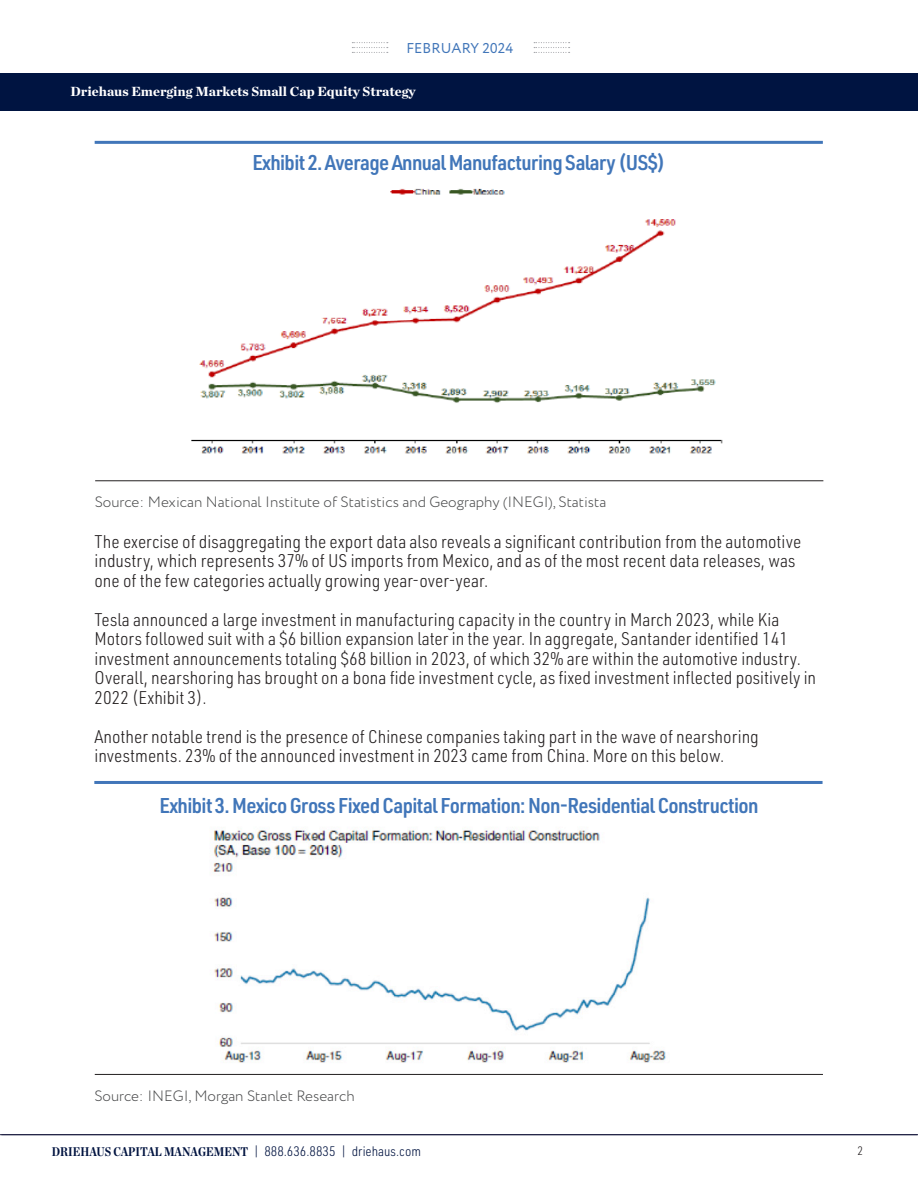
<style>
.page{position:relative;width:918px;height:1188px;background:#fff}
.page>*{position:absolute;margin:0;border:0;box-sizing:border-box;transform-origin:0 0}
.t1{font:600 21px "URWDIN Semi Cond";letter-spacing:-.03em;color:#4176b9}
.t2{font:300 18px/19.5px "URWDIN Semi Cond";color:#231f20}
.t3{font:300 15px "Circe";color:#4b4c4d}
.t4{font:14.25px "Circe";letter-spacing:.01em;color:#4176b9}
.t5{font:300 13.5px "URWDIN Semi Cond";color:#001340}
.t6{font:900 13.5px "Chronicle Deck";color:#fff}
.t7{font:300 12px "URWDIN Semi Cond";color:#231f20}
.s1{font-family:"Chronicle Deck Cond";font-weight:700;font-size:12.75px}
</style>
<div class="page">
<div style="left:0;top:73px;width:918px;height:38px;background:#001441"></div>
<svg style="left:352px;top:42px;width:36px;height:11px"></svg>
<svg style="left:534px;top:42px;width:36px;height:11px"></svg>
<hr style="left:0;top:1134px;width:917px;height:1px;background:#1f2043">
<hr style="left:95px;top:141px;width:728px;height:3px;background:#4176b9">
<hr style="left:95px;top:481px;width:728px;height:1px;background:#231f20">
<img style="left:191px;top:188px;width:532px;height:266px">
<hr style="left:1px;top:1134px;width:917px;height:1px;background:#1f2043">
<hr style="left:94px;top:781px;width:729px;height:3px;background:#4176b9">
<hr style="left:95px;top:1074px;width:728px;height:1px;background:#231f20">
<img style="left:213px;top:830px;width:453px;height:233px">
<p class="t4" style="left:406px;top:39px;width:108px">FEBRUARY 2024</p>
<p class="t6" style="left:71px;top:80px;width:347px">Driehaus Emerging Markets Small Cap Equity Strategy</p>
<p class="t1" style="left:252px;top:149px;width:414px">Exhibit 2. Average Annual Manufacturing Salary (US$)</p>
<p class="t3" style="left:95px;top:492px;width:513px">Source: Mexican National Institute of Statistics and Geography (INEGI), Statista</p>
<p class="t2" style="left:95px;top:531px;width:708px">The exercise of disaggregating the export data also reveals a significant contribution from the automotive industry, which represents 37% of US imports from Mexico, and as of the most recent data releases, was one of the few categories actually growing year-over-year.</p>
<p class="t2" style="left:95px;top:609px;width:723px">Tesla announced a large investment in manufacturing capacity in the country in March 2023, while Kia Motors followed suit with a $6 billion expansion later in the year. In aggregate, Santander identified 141 investment announcements totaling $68 billion in 2023, of which 32% are within the automotive industry.<br>Overall, nearshoring has brought on a bona fide investment cycle, as fixed investment inflected positively in 2022 (Exhibit 3).</p>
<p class="t2" style="left:95px;top:726px;width:666px">Another notable trend is the presence of Chinese companies taking part in the wave of nearshoring investments. 23% of the announced investment in 2023 came from China. More on this below.</p>
<p class="t1" style="left:160px;top:791px;width:601px">Exhibit 3. Mexico Gross Fixed Capital Formation: Non-Residential Construction</p>
<p class="t3" style="left:94px;top:1086px;width:262px">Source: INEGI, Morgan Stanlet Research</p>
<p class="t5" style="left:52px;top:1142px;width:371px"><span class="s1">DRIEHAUS CAPITAL MANAGEMENT</span> | 888.636.8835 | driehaus.com</p>
<p class="t7" style="left:858px;top:1143px;width:7px">2</p>
</div>
